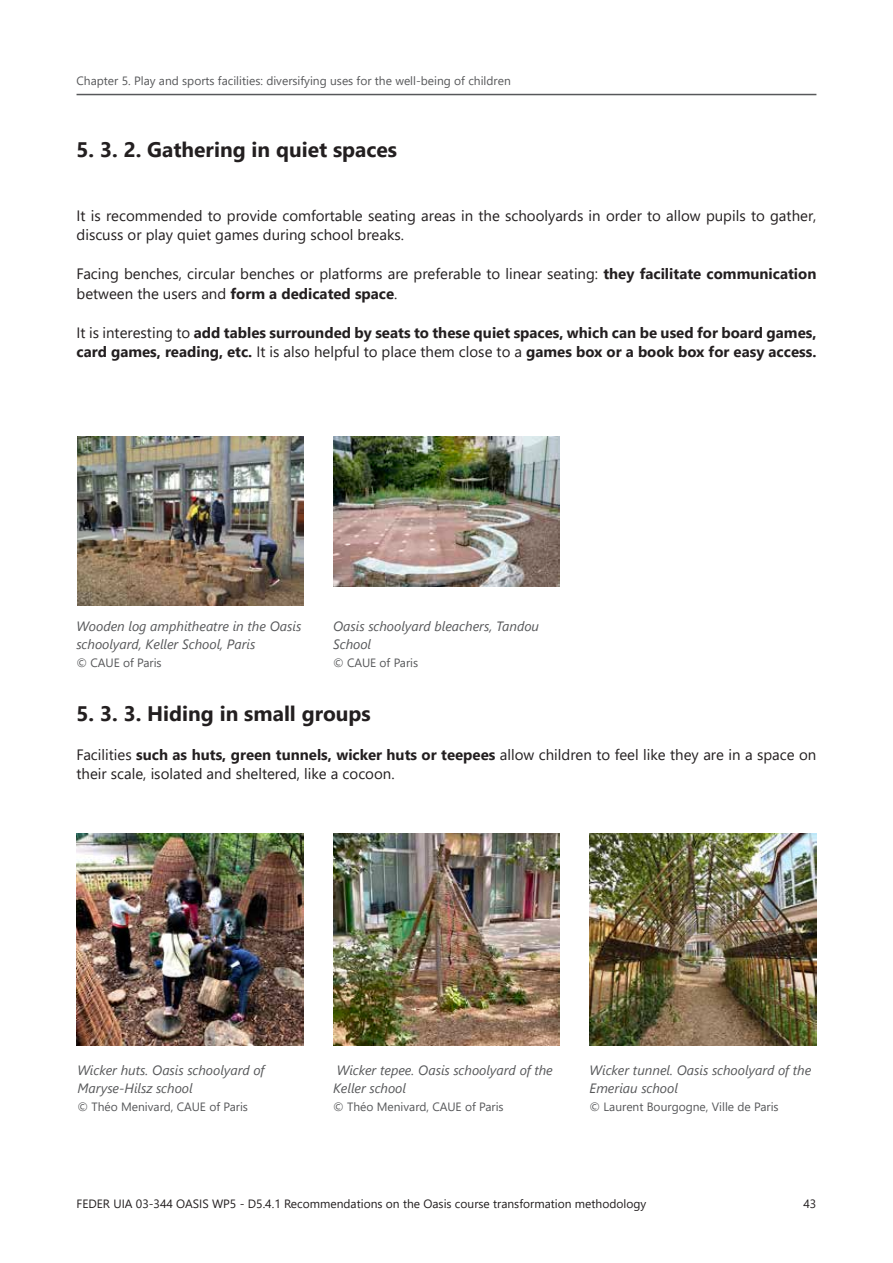
<style>
.page{position:relative;width:893px;height:1263px;background:#fff}
.page>*{position:absolute;margin:0;border:0;box-sizing:border-box;transform-origin:0 0}
.t1{font:700 21px "Segoe UI";color:#231f20}
.t2{font:15px/19.5px "Segoe UI";color:#231f20}
.t3{font:700 15px/19.5px "Segoe UI";color:#231f20}
.légende{font:italic 13.5px/18px "Segoe UI";color:#57585a}
.légende-2{font:12px "Segoe UI";color:#57585a}
.t4{font:12px "Segoe UI";color:#231f20}
.s1{font-weight:700}
.s2{font-weight:400}
</style>
<div class="page">
<hr style="left:77px;top:94px;width:739px;height:1px;background:#57585a">
<img style="left:77px;top:436px;width:226px;height:169px">
<img style="left:333px;top:436px;width:226px;height:151px">
<img style="left:77px;top:833px;width:226px;height:212px">
<img style="left:333px;top:833px;width:227px;height:212px">
<img style="left:590px;top:833px;width:226px;height:212px">
<p class="légende-2" style="left:77px;top:70px;width:436px">Chapter 5. Play and sports facilities: diversifying uses for the well-being of children</p>
<p class="t1" style="left:77px;top:130px;width:322px">5. 3. 2. Gathering in quiet spaces</p>
<p class="t2" style="left:77px;top:204px;width:741px">It is recommended to provide comfortable seating areas in the schoolyards in order to allow pupils to gather, discuss or play quiet games during school breaks.</p>
<p class="t2" style="left:77px;top:263px;width:741px">Facing benches, circular benches or platforms are preferable to linear seating: <span class="s1">they facilitate communication </span>between the users and <span class="s1">form a dedicated space</span>.</p>
<p class="t3" style="left:77px;top:321px;width:741px"><span class="s2">It is interesting to</span> add tables surrounded by seats to these quiet spaces, which can be used for board games, card games, reading, etc. <span class="s2">It is also helpful to place them close to a</span> games box or a book box for easy access.</p>
<p class="légende" style="left:77px;top:615px;width:226px">Wooden log amphitheatre in the Oasis schoolyard, Keller School, Paris</p>
<p class="légende-2" style="left:77px;top:651px;width:87px">© CAUE of Paris</p>
<p class="t1" style="left:77px;top:693px;width:296px">5. 3. 3. Hiding in small groups</p>
<p class="t2" style="left:77px;top:743px;width:741px">Facilities <span class="s1">such as huts, green tunnels, wicker huts or teepees</span> allow children to feel like they are in a space on their scale, isolated and sheltered, like a cocoon.</p>
<p class="légende" style="left:333px;top:615px;width:207px">Oasis schoolyard bleachers, Tandou<br>School</p>
<p class="légende-2" style="left:333px;top:651px;width:87px">© CAUE of Paris</p>
<p class="légende" style="left:77px;top:1059px;width:189px">Wicker huts. Oasis schoolyard of<br>Maryse-Hilsz school</p>
<p class="légende-2" style="left:77px;top:1095px;width:172px">© Théo Menivard, CAUE of Paris</p>
<p class="légende" style="left:333px;top:1059px;width:221px">Wicker tepee. Oasis schoolyard of the<br>Keller school</p>
<p class="légende-2" style="left:333px;top:1095px;width:172px">© Théo Menivard, CAUE of Paris</p>
<p class="légende" style="left:590px;top:1059px;width:223px">Wicker tunnel. Oasis schoolyard of the<br>Emeriau school</p>
<p class="légende-2" style="left:590px;top:1095px;width:191px">© Laurent Bourgogne, Ville de Paris</p>
<p class="t4" style="left:77px;top:1192px;width:571px">FEDER UIA 03-344 OASIS WP5 - D5.4.1 Recommendations on the Oasis course transformation methodology</p>
<p class="t4" style="left:803px;top:1192px;width:14px">43</p>
</div>
